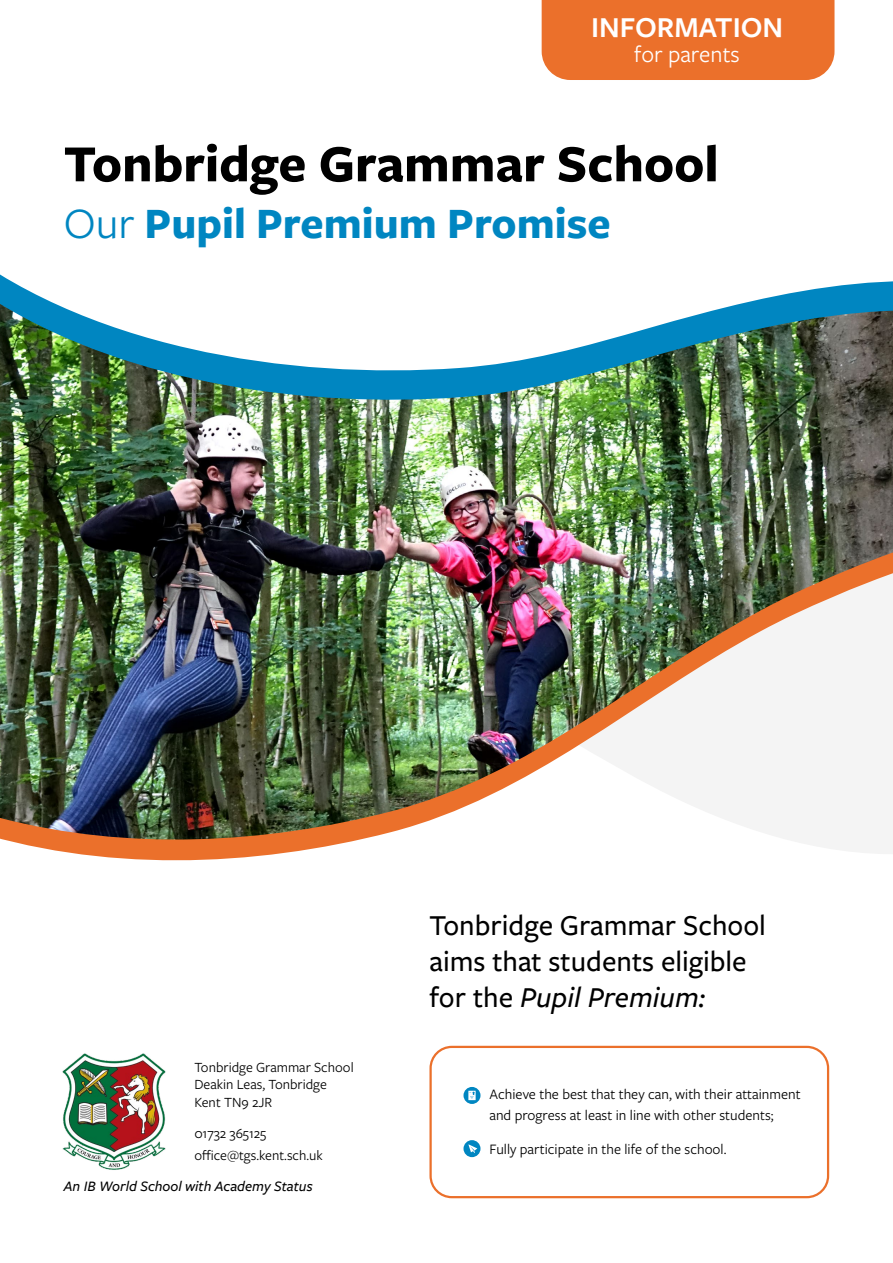
<style>
.page{position:relative;width:893px;height:1263px;background:#fff}
.page>*{position:absolute;margin:0;border:0;box-sizing:border-box;transform-origin:0 0}
.t1{font:700 54px "Freight Sans Pro";color:#000}
.t2{font:700 45px "Freight Sans Pro";color:#0086c1}
.t3{font:500 30px/36px "Freight Sans Pro";color:#000}
.t4{font:600 30px "Freight Sans Pro";color:#fff}
.t5{font:24px "Freight Sans Pro";color:#fff}
.t6{font:15px/21px "Freight Sans Pro";color:#000}
.t7{font:italic 500 15px "Freight Sans Pro";color:#000}
.t8{font:14.55px/17.4px "Freight Sans Pro";color:#000}
.s1{font-weight:400}
.s2{font-style:italic}
</style>
<div class="page">
<svg style="left:10px;top:841px;width:883px;height:20px"></svg>
<svg style="left:0;top:274px;width:893px;height:30px"></svg>
<img style="left:0;top:304px;width:893px;height:537px">
<div style="left:542px;top:0;width:292px;height:80px;background:#eb702b"></div>
<img style="left:62px;top:1053px;width:104px;height:117px">
<div style="left:463px;top:1140px;width:17px;height:17px;background:#0086c1;border-radius:50%"></div>
<svg style="left:468px;top:1144px;width:9px;height:9px"></svg>
<svg style="left:463px;top:1087px;width:17px;height:17px"></svg>
<svg style="left:468px;top:1091px;width:8px;height:9px"></svg>
<div style="left:429px;top:1046px;width:400px;height:152px;border:2px solid #eb702b;border-radius:21px"></div>
<h3 class="t4" style="left:591px;top:7px;width:194px">INFORMATION</h3>
<h3 class="t5" style="left:634px;top:38px;width:107px">for parents</h3>
<h1 class="t1" style="left:64px;top:127px;width:656px">Tonbridge Grammar School</h1>
<h2 class="t2" style="left:64px;top:192px;width:548px"><span class="s1">Our</span> Pupil Premium Promise</h2>
<p class="t8" style="left:194px;top:1058px;width:161px">Tonbridge Grammar School<br>Deakin Leas, Tonbridge<br>Kent TN9 2JR</p>
<p class="t8" style="left:194px;top:1121px;width:130px;line-height:22.5px">01732 365125 office@tgs.kent.sch.uk</p>
<p class="t7" style="left:64px;top:1176px;width:250px">An IB World School with Academy Status</p>
<h3 class="t3" style="left:429px;top:906px;width:338px">Tonbridge Grammar School aims that students eligible for the <span class="s2">Pupil Premium:</span></h3>
<p class="t6" style="left:489px;top:1083px;width:313px">Achieve the best that they can, with their attainment and progress at least in line with other students;</p>
<p class="t6" style="left:489px;top:1137px;width:239px">Fully participate in the life of the school.</p>
</div>
